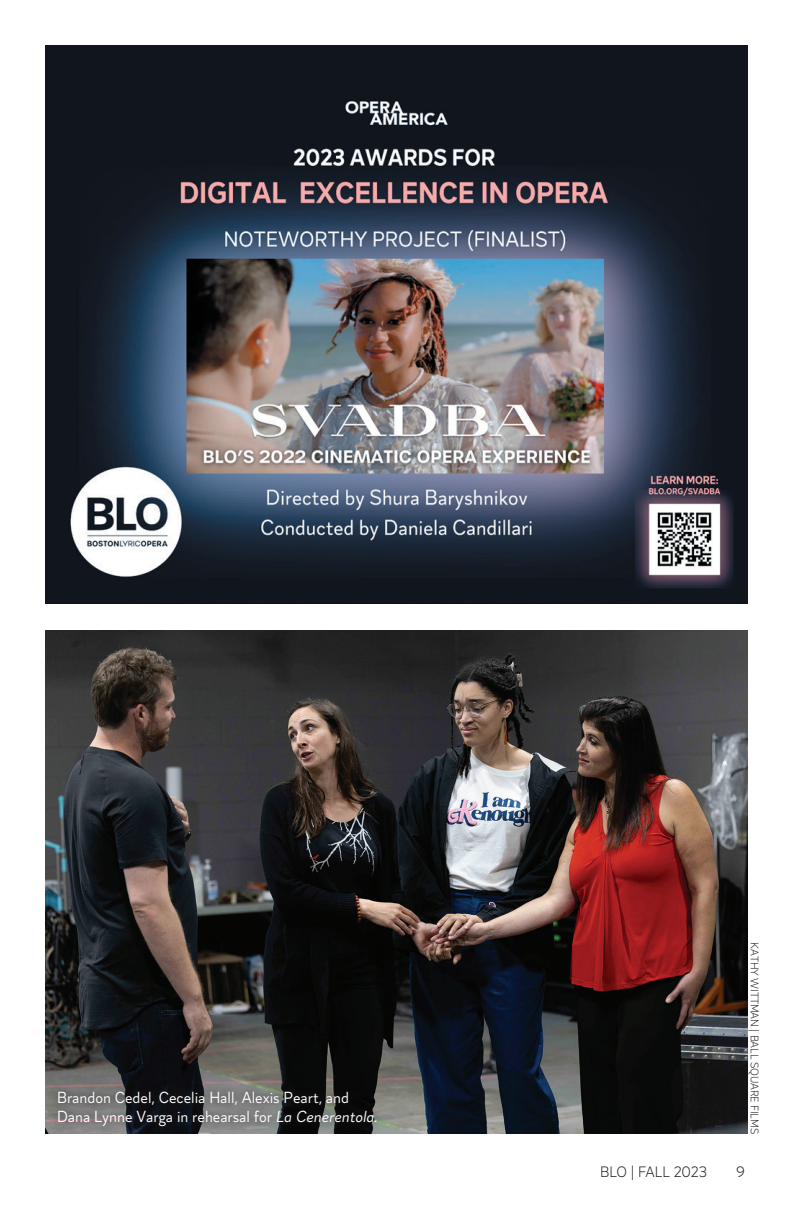
<style>
.page{position:relative;width:792px;height:1224px;background:#fff}
.page>*{position:absolute;margin:0;border:0;box-sizing:border-box;transform-origin:0 0}
.t1{font:16px/19.2px "Magdelin";color:#fff}
.t2{font:300 15px "Magdelin";letter-spacing:-.01em;color:#231f20}
.t3{font:300 11px "Magdelin";letter-spacing:-.01em;color:#231f20}
.s1{font-style:italic}
</style>
<div class="page">
<img style="left:45px;top:45px;width:702px;height:558px">
<img style="left:45px;top:630px;width:702px;height:504px">
<svg style="left:49px;top:1082px;width:336px;height:52px;background:#484848"></svg>
<p class="t1" style="left:57px;top:1088px;width:322px">Brandon Cedel, Cecelia Hall, Alexis Peart, and<br>Dana Lynne Varga in rehearsal for <span class="s1">La Cenerentola.</span></p>
<p class="t3" style="left:761px;top:942px;width:193px;rotate:90deg">KATHY WITTMAN | BALL SQUARE FILMS</p>
<p class="t2" style="left:600px;top:1163px;width:108px">BLO | FALL 2023</p>
<p class="t2" style="left:737px;top:1163px;width:10px">9</p>
</div>
